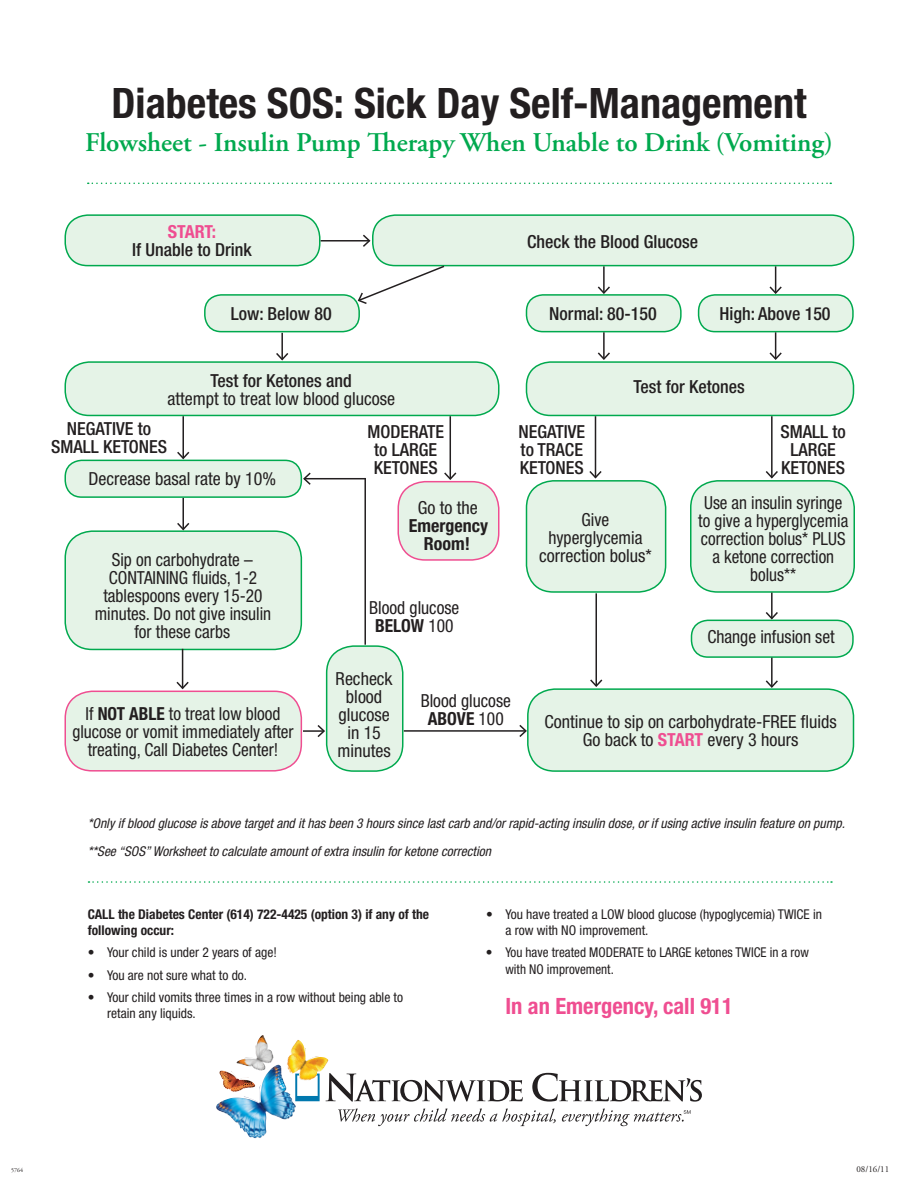
<style>
.page{position:relative;width:918px;height:1188px;background:#fff}
.page>*{position:absolute;margin:0;border:0;box-sizing:border-box;transform-origin:0 0}
.t1{font:700 condensed 42px "Helvetica Neue LT Std";color:#231f20}
.t2{font:600 27px "Adobe Garamond Pro";color:#00a94e}
.t3{font:700 condensed 22.5px "Helvetica Neue LT Std";color:#ef4e91}
.t4{font:condensed 18px/18px "Helvetica Neue LT Std";color:#231f20;text-align:center}
.t5{font:500 condensed 18px/18px "Helvetica Neue LT Std";color:#231f20;text-align:center}
.t6{font:condensed 18px/18px "Helvetica Neue LT Std";color:#231f20;text-align:center;scale:.96 1}
.t7{font:condensed 18px/18px "Helvetica Neue LT Std";color:#231f20;text-align:center;scale:.95 1}
.t8{font:700 condensed 18px/18px "Helvetica Neue LT Std";color:#231f20;text-align:center}
.t9{font:700 condensed 18px "Helvetica Neue LT Std";letter-spacing:-.01em;color:#ef4e91}
.t10{font:condensed 13.5px/16.2px "Helvetica Neue LT Std";color:#231f20}
.t11{font:italic condensed 13.5px/28.5px "Helvetica Neue LT Std";color:#231f20}
.t12{font:700 condensed 13.5px/16.2px "Helvetica Neue LT Std";color:#231f20}
.t13{font:9px "Adobe Garamond Pro";color:#231f20}
.t14{font:6px "Adobe Garamond Pro";color:#231f20}
.s1{font-weight:700}
.s2{font-weight:700;color:#ef4e91}
</style>
<div class="page">
<svg style="left:88px;top:183px;width:743px;height:1px"></svg>
<svg style="left:88px;top:881px;width:744px;height:2px"></svg>
<svg style="left:338px;top:1108px;width:218px;height:18px"></svg>
<svg style="left:326px;top:1073px;width:197px;height:29px"></svg>
<svg style="left:532px;top:1073px;width:170px;height:29px"></svg>
<svg style="left:295px;top:1074px;width:25px;height:27px"></svg>
<img style="left:218px;top:1067px;width:55px;height:37px">
<svg style="left:220px;top:1071px;width:4px;height:10px"></svg>
<img style="left:255px;top:1035px;width:8px;height:24px">
<img style="left:287px;top:1040px;width:11px;height:19px">
<svg style="left:562px;top:1109px;width:129px;height:17px"></svg>
<div style="left:65px;top:215px;width:255px;height:51px;background:#e5f3e7;border-radius:23px"></div>
<div style="left:64px;top:214px;width:257px;height:52px;border:2px solid #00a94e;border-radius:23px"></div>
<div style="left:373px;top:215px;width:481px;height:51px;background:#e5f3e7;border-radius:23px"></div>
<div style="left:372px;top:214px;width:482px;height:52px;border:2px solid #00a94e;border-radius:23px"></div>
<div style="left:205px;top:295px;width:154px;height:37px;background:#e5f3e7;border-radius:17px"></div>
<div style="left:204px;top:294px;width:156px;height:38px;border:2px solid #00a94e;border-radius:17px"></div>
<div style="left:65px;top:460px;width:236px;height:37px;background:#e5f3e7;border-radius:17px"></div>
<div style="left:64px;top:460px;width:238px;height:38px;border:2px solid #00a94e;border-radius:17px"></div>
<div style="left:65px;top:531px;width:236px;height:118px;background:#e5f3e7;border-radius:27px"></div>
<div style="left:64px;top:530px;width:238px;height:120px;border:2px solid #00a94e;border-radius:27px"></div>
<div style="left:65px;top:691px;width:236px;height:80px;background:#e5f3e7;border-radius:27px"></div>
<div style="left:64px;top:691px;width:238px;height:81px;border:2px solid #ef4e91;border-radius:27px"></div>
<div style="left:398px;top:482px;width:101px;height:78px;background:#e5f3e7;border-radius:27px"></div>
<div style="left:398px;top:481px;width:102px;height:80px;border:2px solid #ef4e91;border-radius:27px"></div>
<div style="left:327px;top:646px;width:76px;height:125px;background:#e5f3e7;border-radius:27px"></div>
<div style="left:326px;top:645px;width:77px;height:127px;border:2px solid #00a94e;border-radius:27px"></div>
<div style="left:691px;top:481px;width:163px;height:111px;background:#e5f3e7;border-radius:27px"></div>
<div style="left:690px;top:480px;width:165px;height:113px;border:2px solid #00a94e;border-radius:27px"></div>
<div style="left:526px;top:481px;width:140px;height:111px;background:#e5f3e7;border-radius:27px"></div>
<div style="left:526px;top:480px;width:140px;height:113px;border:2px solid #00a94e;border-radius:27px"></div>
<div style="left:528px;top:689px;width:326px;height:82px;background:#e5f3e7;border-radius:27px"></div>
<div style="left:527px;top:688px;width:327px;height:84px;border:2px solid #00a94e;border-radius:27px"></div>
<div style="left:65px;top:362px;width:434px;height:53px;background:#e5f3e7;border-radius:24px"></div>
<div style="left:64px;top:361px;width:436px;height:55px;border:2px solid #00a94e;border-radius:24px"></div>
<div style="left:526px;top:295px;width:155px;height:37px;background:#e5f3e7;border-radius:17px"></div>
<div style="left:526px;top:294px;width:156px;height:38px;border:2px solid #00a94e;border-radius:17px"></div>
<div style="left:699px;top:295px;width:154px;height:37px;background:#e5f3e7;border-radius:17px"></div>
<div style="left:698px;top:294px;width:156px;height:38px;border:2px solid #00a94e;border-radius:17px"></div>
<div style="left:692px;top:620px;width:161px;height:37px;background:#e5f3e7;border-radius:17px"></div>
<div style="left:691px;top:620px;width:163px;height:38px;border:2px solid #00a94e;border-radius:17px"></div>
<div style="left:526px;top:362px;width:328px;height:53px;background:#e5f3e7;border-radius:24px"></div>
<div style="left:526px;top:361px;width:328px;height:55px;border:2px solid #00a94e;border-radius:24px"></div>
<svg style="left:768px;top:266px;width:15px;height:29px"></svg>
<hr style="left:603px;top:266px;width:2px;height:27px;background:#231f20">
<svg style="left:596px;top:285px;width:16px;height:10px"></svg>
<hr style="left:603px;top:332px;width:2px;height:27px;background:#231f20">
<svg style="left:597px;top:351px;width:13px;height:9px"></svg>
<svg style="left:768px;top:332px;width:15px;height:28px"></svg>
<svg style="left:357px;top:264px;width:89px;height:41px"></svg>
<hr style="left:281px;top:333px;width:2px;height:26px;background:#231f20">
<svg style="left:274px;top:351px;width:16px;height:11px"></svg>
<hr style="left:182px;top:649px;width:1px;height:39px;background:#231f20">
<svg style="left:176px;top:680px;width:13px;height:10px"></svg>
<hr style="left:182px;top:416px;width:2px;height:42px;background:#231f20">
<svg style="left:176px;top:450px;width:15px;height:10px"></svg>
<hr style="left:182px;top:498px;width:2px;height:31px;background:#231f20">
<svg style="left:176px;top:521px;width:15px;height:11px"></svg>
<hr style="left:595px;top:416px;width:1px;height:61px;background:#231f20">
<svg style="left:589px;top:469px;width:13px;height:10px"></svg>
<hr style="left:595px;top:593px;width:2px;height:93px;background:#231f20">
<svg style="left:590px;top:678px;width:13px;height:9px"></svg>
<hr style="left:404px;top:730px;width:122px;height:2px;background:#231f20">
<svg style="left:518px;top:723px;width:10px;height:16px"></svg>
<hr style="left:450px;top:416px;width:1px;height:63px;background:#231f20">
<svg style="left:443px;top:471px;width:15px;height:10px"></svg>
<hr style="left:771px;top:416px;width:2px;height:61px;background:#231f20">
<svg style="left:765px;top:469px;width:13px;height:10px"></svg>
<hr style="left:771px;top:593px;width:2px;height:25px;background:#231f20">
<svg style="left:764px;top:610px;width:16px;height:11px"></svg>
<hr style="left:771px;top:658px;width:2px;height:29px;background:#231f20">
<svg style="left:764px;top:679px;width:16px;height:10px"></svg>
<hr style="left:321px;top:240px;width:48px;height:2px;background:#231f20">
<svg style="left:361px;top:234px;width:10px;height:13px"></svg>
<hr style="left:304px;top:478px;width:61px;height:1px;background:#231f20">
<svg style="left:302px;top:472px;width:10px;height:13px"></svg>
<hr style="left:364px;top:478px;width:2px;height:167px;background:#231f20">
<hr style="left:303px;top:730px;width:21px;height:2px;background:#231f20">
<svg style="left:316px;top:723px;width:10px;height:16px"></svg>
<h1 class="t1" style="left:112px;top:77px;width:696px">Diabetes SOS: Sick Day Self-Management</h1>
<h2 class="t2" style="left:85px;top:127px;width:749px">Flowsheet - Insulin Pump Therapy When Unable to Drink (Vomiting)</h2>
<h3 class="t9" style="left:168px;top:221px;width:50px">Start:</h3>
<h3 class="t5" style="left:132px;top:240px;width:121px">If Unable to Drink</h3>
<h3 class="t5" style="left:231px;top:304px;width:102px">Low: Below 80</h3>
<h3 class="t5" style="left:211px;top:371px;width:143px">Test for Ketones and</h3>
<h3 class="t4" style="left:167px;top:389px;width:229px">attempt to treat low blood glucose</h3>
<h3 class="t5" style="left:527px;top:233px;width:173px">Check the Blood Glucose</h3>
<h3 class="t5" style="left:549px;top:304px;width:109px">Normal: 80-150</h3>
<h3 class="t5" style="left:720px;top:304px;width:113px">High: Above 150</h3>
<h3 class="t5" style="left:634px;top:377px;width:113px">Test for Ketones</h3>
<h3 class="t5" style="left:51px;top:419px;width:118px">NEGATIVE to<br>SMALL KETONES</h3>
<h3 class="t4" style="left:88px;top:470px;width:189px">Decrease basal rate by 10%</h3>
<h3 class="t6" style="left:95px;top:551px;width:185px">Sip on carbohydrate –<br>CONTAINING fluids, 1-2 tablespoons every 15-20 minutes. Do not give insulin for these carbs</h3>
<h3 class="t6" style="left:72px;top:704px;width:232px">If <span class="s1">NOT ABLE</span> to treat low blood glucose or vomit immediately after treating, Call Diabetes Center!</h3>
<h3 class="t5" style="left:367px;top:422px;width:78px">MODERATE to LARGE<br>KETONES</h3>
<h3 class="t5" style="left:519px;top:422px;width:68px;text-align:left">NEGATIVE to TRACE<br>KETONES</h3>
<h3 class="t5" style="left:781px;top:422px;width:67px">SMALL to<br>LARGE<br>KETONES</h3>
<h3 class="t7" style="left:698px;top:494px;width:159px">Use an insulin syringe to give a hyperglycemia correction bolus* PLUS a ketone correction bolus**</h3>
<h3 class="t4" style="left:418px;top:498px;width:61px">Go to the</h3>
<h3 class="t8" style="left:409px;top:516px;width:81px">Emergency<br>Room!</h3>
<h3 class="t4" style="left:539px;top:510px;width:114px">Give hyperglycemia correction bolus*</h3>
<h3 class="t4" style="left:369px;top:599px;width:92px">Blood glucose<br><span class="s1">BELOW</span> 100</h3>
<h3 class="t4" style="left:336px;top:669px;width:58px">Recheck blood glucose in 15 minutes</h3>
<h3 class="t4" style="left:421px;top:692px;width:92px">Blood glucose<br><span class="s1">ABOVE</span> 100</h3>
<h3 class="t4" style="left:707px;top:627px;width:129px">Change infusion set</h3>
<h3 class="t4" style="left:544px;top:712px;width:294px">Continue to sip on carbohydrate-FREE fluids<br>Go back to <span class="s2">START</span> every 3 hours</h3>
<p class="t11" style="left:88px;top:809px;width:759px">*Only if blood glucose is above target and it has been 3 hours since last carb and/or rapid-acting insulin dose, or if using active insulin feature on pump. **See “SOS” Worksheet to calculate amount of extra insulin for ketone correction</p>
<p class="t12" style="left:88px;top:906px;width:343px">CALL the Diabetes Center (614) 722-4425 (option 3) if any of the following occur:</p>
<p class="t10" style="left:88px;top:944px;width:191px">• Your child is under 2 years of age!</p>
<p class="t10" style="left:88px;top:967px;width:161px">• You are not sure what to do.</p>
<p class="t10" style="left:107px;top:989px;width:297px;text-indent:-19px">• Your child vomits three times in a row without being able to retain any liquids.</p>
<p class="t10" style="left:505px;top:906px;width:318px;text-indent:-19px">• You have treated a LOW blood glucose (hypoglycemia) TWICE in a row with NO improvement.</p>
<p class="t10" style="left:506px;top:944px;width:305px;text-indent:-20px">• You have treated MODERATE to LARGE ketones TWICE in a row with NO improvement.</p>
<h3 class="t3" style="left:506px;top:993px;width:229px">In an Emergency, call 911</h3>
<p class="t14" style="left:11px;top:1166px;width:13px">5764</p>
<p class="t13" style="left:856px;top:1164px;width:34px">08/16/11</p>
</div>
